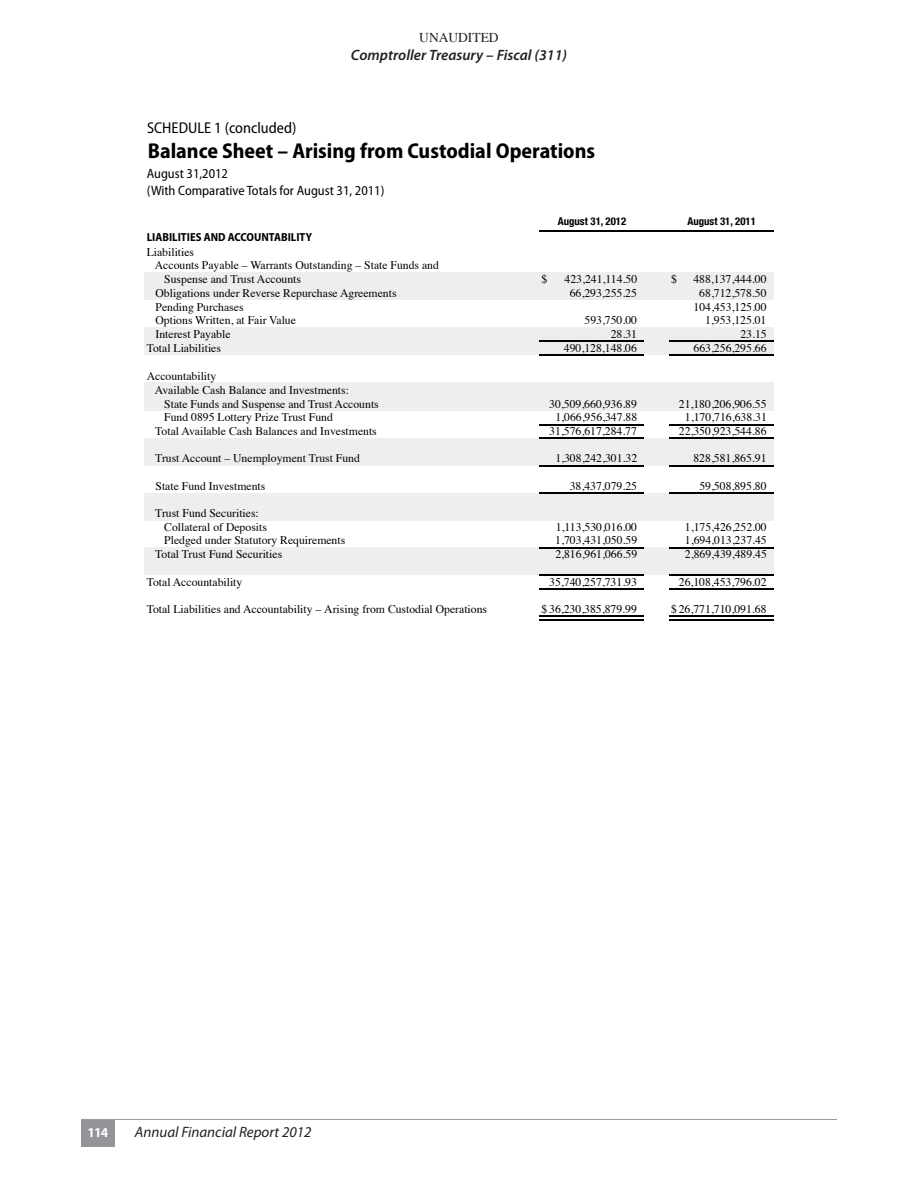
<style>
.page{position:relative;width:918px;height:1188px;background:#fff}
.page>*{position:absolute;margin:0;border:0;box-sizing:border-box;transform-origin:0 0}
.t1{font:700 semi-condensed 21.6px "Myriad Pro";color:#000}
.t2{font:semi-condensed 15.75px "Myriad Pro";color:#000}
.t3{font:italic 600 15px "Myriad Pro";color:#231f20}
.t4{font:italic 15px "Myriad Pro";color:#231f20}
.t5{font:semi-condensed 13.5px/17.7px "Myriad Pro";color:#000}
.t6{font:13.5px "Times";color:#231f20}
.t7{font:700 13.5px "Myriad Pro";color:#fff}
.t8{font:11.7px/13.6px "Times";color:#000}
.t9{font:700 semi-condensed 11.7px/14.7px "Myriad Pro";color:#000}
.t10{font:700 condensed 10.8px "Helvetica Neue";color:#000}
.s1{font-family:"Times";font-weight:400;font-stretch:normal}
</style>
<div class="page">
<div style="left:81px;top:1120px;width:34px;height:27px;background:#939598"></div>
<hr style="left:81px;top:1119px;width:756px;height:1px;background:#939598">
<div style="left:144px;top:272px;width:629px;height:28px;background:#eee"></div>
<div style="left:144px;top:327px;width:629px;height:28px;background:#eee"></div>
<div style="left:144px;top:383px;width:629px;height:28px;background:#eee"></div>
<div style="left:144px;top:438px;width:629px;height:28px;background:#eee"></div>
<div style="left:144px;top:493px;width:629px;height:28px;background:#eee"></div>
<div style="left:144px;top:548px;width:629px;height:27px;background:#eee"></div>
<hr style="left:539px;top:341px;width:105px;height:1px;background:#000">
<hr style="left:539px;top:354px;width:105px;height:1px;background:#000">
<hr style="left:539px;top:424px;width:105px;height:1px;background:#000">
<hr style="left:539px;top:438px;width:105px;height:1px;background:#000">
<hr style="left:539px;top:465px;width:105px;height:1px;background:#000">
<hr style="left:539px;top:492px;width:105px;height:2px;background:#000">
<hr style="left:539px;top:547px;width:105px;height:1px;background:#000">
<hr style="left:539px;top:575px;width:105px;height:1px;background:#000">
<hr style="left:539px;top:588px;width:105px;height:1px;background:#000">
<hr style="left:539px;top:616px;width:105px;height:1px;background:#000">
<hr style="left:539px;top:619px;width:105px;height:1px;background:#000">
<hr style="left:539px;top:230px;width:234px;height:1px;background:#000">
<hr style="left:669px;top:341px;width:104px;height:1px;background:#000">
<hr style="left:669px;top:354px;width:104px;height:1px;background:#000">
<hr style="left:669px;top:424px;width:104px;height:1px;background:#000">
<hr style="left:669px;top:438px;width:104px;height:1px;background:#000">
<hr style="left:669px;top:465px;width:104px;height:1px;background:#000">
<hr style="left:669px;top:492px;width:104px;height:2px;background:#000">
<hr style="left:669px;top:547px;width:104px;height:1px;background:#000">
<hr style="left:669px;top:575px;width:104px;height:1px;background:#000">
<hr style="left:669px;top:588px;width:104px;height:1px;background:#000">
<hr style="left:669px;top:616px;width:104px;height:1px;background:#000">
<hr style="left:669px;top:619px;width:104px;height:1px;background:#000">
<p class="t6" style="left:419px;top:25px;width:81px">UNAUDITED</p>
<p class="t3" style="left:351px;top:47px;width:217px">Comptroller Treasury – Fiscal (311)</p>
<p class="t2" style="left:147px;top:119px;width:151px">SCHEDULE 1 (concluded)</p>
<p class="t1" style="left:148px;top:138px;width:449px">Balance Sheet – Arising from Custodial Operations</p>
<p class="t5" style="left:147px;top:165px;width:239px">August 31,2012<br>(With Comparative Totals for August 31, 2011)</p>
<p class="t10" style="left:558px;top:212px;width:70px">August 31, 2012</p>
<p class="t10" style="left:687px;top:212px;width:70px">August 31, 2011</p>
<p class="t9" style="left:147px;top:230px;width:167px">LIABILITIES AND ACCOUNTABILITY<br><span class="s1">Liabilities</span></p>
<p class="t8" style="left:164px;top:258px;width:276px;text-indent:-9px">Accounts Payable – Warrants Outstanding – State Funds and<br>Suspense and Trust Accounts</p>
<p class="t8" style="left:542px;top:271px;width:7px">$</p>
<p class="t8" style="left:565px;top:271px;width:74px">423,241,114.50</p>
<p class="t8" style="left:671px;top:271px;width:7px">$</p>
<p class="t8" style="left:693px;top:271px;width:75px">488,137,444.00</p>
<p class="t8" style="left:156px;top:285px;width:243px">Obligations under Reverse Repurchase Agreements</p>
<p class="t8" style="left:570px;top:285px;width:69px">66,293,255.25</p>
<p class="t8" style="left:699px;top:285px;width:69px">68,712,578.50</p>
<p class="t8" style="left:156px;top:299px;width:90px">Pending Purchases</p>
<p class="t8" style="left:694px;top:299px;width:75px">104,453,125.00</p>
<p class="t8" style="left:156px;top:312px;width:142px">Options Written, at Fair Value</p>
<p class="t8" style="left:584px;top:312px;width:54px">593,750.00</p>
<p class="t8" style="left:705px;top:312px;width:63px">1,953,125.01</p>
<p class="t8" style="left:156px;top:326px;width:77px">Interest Payable</p>
<p class="t8" style="left:611px;top:326px;width:28px">28.31</p>
<p class="t8" style="left:740px;top:326px;width:28px">23.15</p>
<p class="t8" style="left:147px;top:340px;width:76px">Total Liabilities</p>
<p class="t8" style="left:564px;top:340px;width:75px">490,128,148.06</p>
<p class="t8" style="left:694px;top:340px;width:75px">663,256,295.66</p>
<p class="t8" style="left:147px;top:368px;width:71px">Accountability</p>
<p class="t8" style="left:155px;top:382px;width:196px">Available Cash Balance and Investments:</p>
<p class="t8" style="left:164px;top:396px;width:216px">State Funds and Suspense and Trust Accounts</p>
<p class="t8" style="left:549px;top:396px;width:89px">30,509,660,936.89</p>
<p class="t8" style="left:679px;top:396px;width:89px">21,180,206,906.55</p>
<p class="t8" style="left:164px;top:410px;width:170px">Fund 0895 Lottery Prize Trust Fund</p>
<p class="t8" style="left:555px;top:410px;width:83px">1,066,956,347.88</p>
<p class="t8" style="left:685px;top:410px;width:83px">1,170,716,638.31</p>
<p class="t8" style="left:155px;top:423px;width:223px">Total Available Cash Balances and Investments</p>
<p class="t8" style="left:549px;top:423px;width:89px">31,576,617,284.77</p>
<p class="t8" style="left:679px;top:423px;width:89px">22,350,923,544.86</p>
<p class="t8" style="left:155px;top:451px;width:206px">Trust Account – Unemployment Trust Fund</p>
<p class="t8" style="left:555px;top:451px;width:83px">1,308,242,301.32</p>
<p class="t8" style="left:693px;top:451px;width:75px">828,581,865.91</p>
<p class="t8" style="left:156px;top:478px;width:111px">State Fund Investments</p>
<p class="t8" style="left:570px;top:478px;width:69px">38,437,079.25</p>
<p class="t8" style="left:699px;top:478px;width:69px">59,508,895.80</p>
<p class="t8" style="left:164px;top:505px;width:104px;text-indent:-9px">Trust Fund Securities:<br>Collateral of Deposits</p>
<p class="t8" style="left:556px;top:519px;width:83px">1,113,530,016.00</p>
<p class="t8" style="left:685px;top:519px;width:83px">1,175,426,252.00</p>
<p class="t8" style="left:164px;top:533px;width:183px">Pledged under Statutory Requirements</p>
<p class="t8" style="left:555px;top:533px;width:83px">1,703,431,050.59</p>
<p class="t8" style="left:685px;top:533px;width:83px">1,694,013,237.45</p>
<p class="t8" style="left:155px;top:546px;width:128px">Total Trust Fund Securities</p>
<p class="t8" style="left:555px;top:546px;width:83px">2,816,961,066.59</p>
<p class="t8" style="left:685px;top:546px;width:83px">2,869,439,489.45</p>
<p class="t8" style="left:147px;top:574px;width:97px">Total Accountability</p>
<p class="t8" style="left:549px;top:574px;width:89px">35,740,257,731.93</p>
<p class="t8" style="left:679px;top:574px;width:89px">26,108,453,796.02</p>
<p class="t8" style="left:147px;top:601px;width:342px">Total Liabilities and Accountability – Arising from Custodial Operations</p>
<p class="t8" style="left:542px;top:601px;width:97px">$ 36,230,385,879.99</p>
<p class="t8" style="left:671px;top:601px;width:97px">$ 26,771,710,091.68</p>
<p class="t7" style="left:88px;top:1125px;width:22px">114</p>
<p class="t4" style="left:135px;top:1124px;width:178px">Annual Financial Report 2012</p>
</div>
